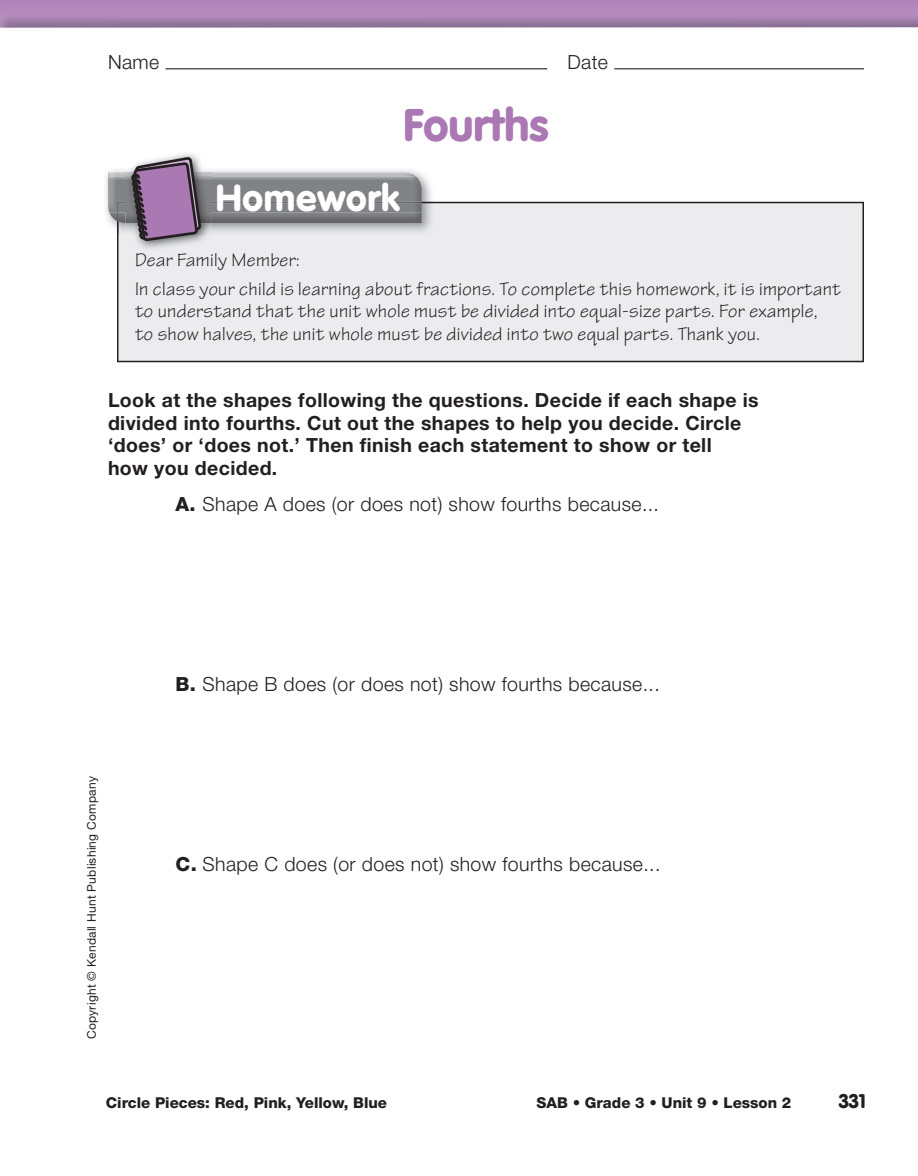
<style>
.page{position:relative;width:918px;height:1176px;background:#fff}
.page>*{position:absolute;margin:0;border:0;box-sizing:border-box;transform-origin:0 0}
.t1{font:900 45px "VAG Rounded Std";color:#aa78b3}
.t2{font:900 36.9px "VAG Rounded Std";letter-spacing:.02em;color:#fff}
.t3{font:19.5px/29.2px "Tekton Pro";letter-spacing:.02em;color:#231f20}
.t4{font:700 19.5px/22.5px "Helvetica Neue";letter-spacing:.02em;color:#231f20}
.t5{font:300 19.5px "Helvetica Neue";letter-spacing:.02em;color:#231f20}
.t6{font:900 19.5px "VAG Rounded Std";color:#231f20}
.t7{font:800 15px "Helvetica Neue";color:#231f20}
.t8{font:12px "Helvetica Neue";letter-spacing:.02em;color:#231f20}
.s1{font-weight:800}
</style>
<div class="page">
<div style="left:0;top:0;width:918px;height:13px;background:#b386bc"></div>
<hr style="left:166px;top:68px;width:381px;height:1px;background:#231f20">
<hr style="left:614px;top:68px;width:250px;height:1px;background:#231f20">
<div style="left:117px;top:202px;width:747px;height:160px;background:#ececee"></div>
<img style="left:106px;top:170px;width:328px;height:59px">
<img style="left:118px;top:202px;width:316px;height:33px">
<img style="left:108px;top:172px;width:308px;height:4px">
<img style="left:118px;top:212px;width:304px;height:11px">
<svg style="left:109px;top:212px;width:10px;height:10px"></svg>
<img style="left:108px;top:176px;width:314px;height:36px">
<img style="left:118px;top:202px;width:304px;height:10px">
<img style="left:125px;top:153px;width:86px;height:98px">
<svg style="left:129px;top:155px;width:74px;height:88px;background:#937998"></svg>
<p class="t5" style="left:108px;top:55px;width:53px">Name</p>
<p class="t5" style="left:567px;top:55px;width:42px">Date</p>
<h1 class="t1" style="left:404px;top:106px;width:147px">Fourths</h1>
<h2 class="t2" style="left:216px;top:182px;width:185px">Homework</h2>
<p class="t3" style="left:135px;top:246px;width:708px">Dear Family Member:<br>In class your child is learning about fractions. To complete this homework, it is important</p>
<p class="t3" style="left:135px;top:301px;width:684px;line-height:22.5px">to understand that the unit whole must be divided into equal-size parts. For example, to show halves, the unit whole must be divided into two equal parts. Thank you.</p>
<p class="t4" style="left:108px;top:391px;width:652px">Look at the shapes following the questions. Decide if each shape is divided into fourths. Cut out the shapes to help you decide. Circle ‘does’ or ‘does not.’ Then finish each statement to show or tell<br>how you decided.</p>
<p class="t5" style="left:175px;top:497px;width:485px"><span class="s1">A.</span> Shape A does (or does not) show fourths because...</p>
<p class="t5" style="left:175px;top:677px;width:486px"><span class="s1">B.</span> Shape B does (or does not) show fourths because...</p>
<p class="t8" style="left:87px;top:1038px;width:264px;rotate:-90deg">Copyright © Kendall Hunt Publishing Company</p>
<p class="t5" style="left:175px;top:857px;width:486px"><span class="s1">C.</span> Shape C does (or does not) show fourths because...</p>
<p class="t7" style="left:106px;top:1097px;width:283px">Circle Pieces: Red, Pink, Yellow, Blue</p>
<p class="t7" style="left:537px;top:1097px;width:256px">SAB • Grade 3 • Unit 9 • Lesson 2</p>
<p class="t6" style="left:839px;top:1092px;width:28px">331</p>
</div>
